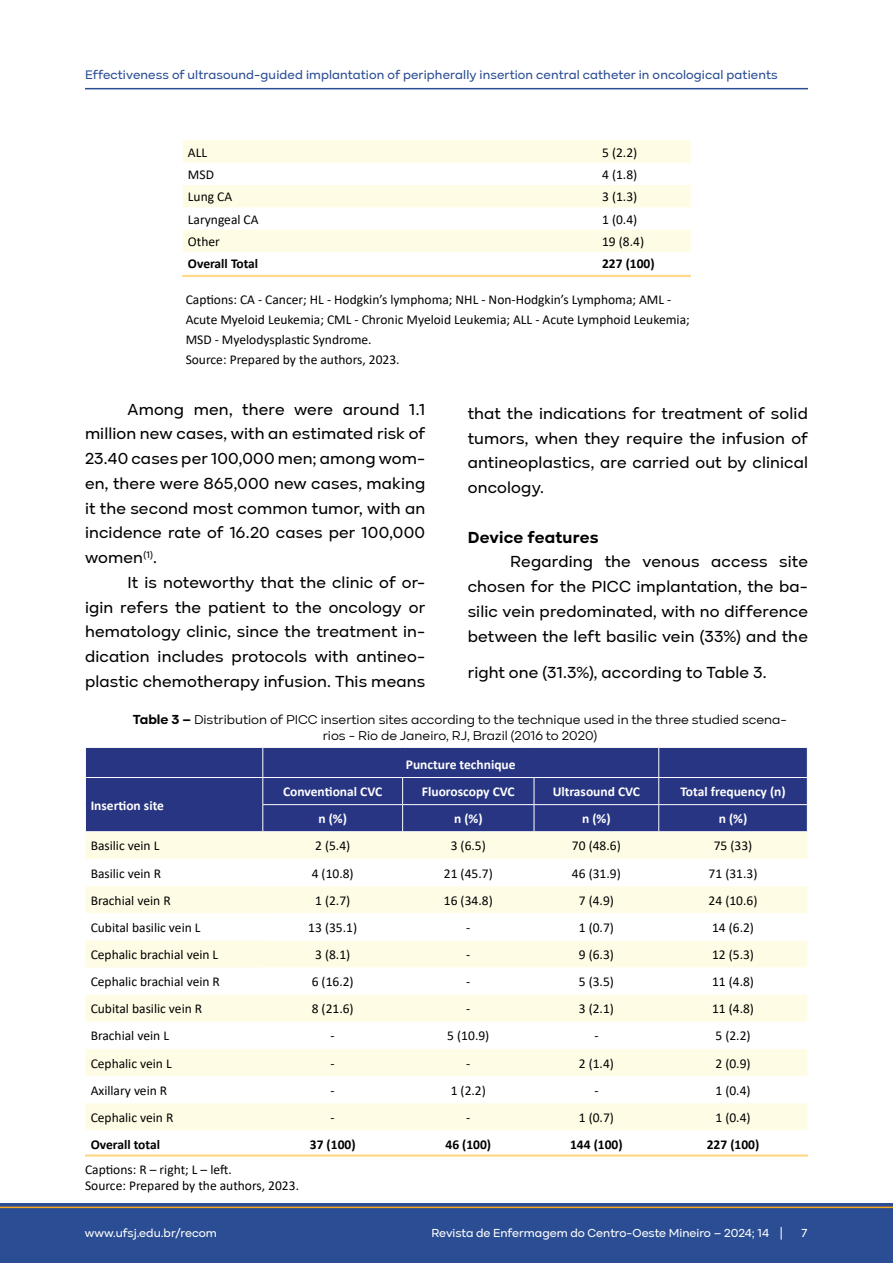
<style>
.page{position:relative;width:893px;height:1263px;background:#fff}
.page>*{position:absolute;margin:0;border:0;box-sizing:border-box;transform-origin:0 0}
.Texto_artigo{font:500 16.5px/24.8px "Kinetika";letter-spacing:.01em;color:#000;text-align:justify}
.Texto_artigo-2{font:700 16.5px "Kinetika";letter-spacing:.01em;color:#000}
.t1{font:13.5px/20.2px "Calibri";color:#000}
.Tit_Tabelas{font:13.5px/16.2px "Kinetika";color:#020203;text-align:center}
.t2{font:700 13.5px "Calibri";color:#fff}
.t3{font:700 13.5px "Calibri";color:#000}
.t4{font:500 12.75px "Kinetika";letter-spacing:.01em;color:#2a4d93}
.t5{font:500 12px "Kinetika";color:#fff}
.s1{font-weight:700}
</style>
<div class="page">
<div style="left:0;top:1203px;width:893px;height:60px;background:#2a4d93"></div>
<hr style="left:0;top:1206px;width:893px;height:2px;background:#f7a51c">
<hr style="left:85px;top:88px;width:723px;height:1px;background:#2a4d93">
<hr style="left:182px;top:275px;width:509px;height:2px;background:#ffd887">
<svg style="left:183px;top:140px;width:508px;height:112px;fill:#fffce5"></svg>
<div style="left:86px;top:748px;width:721px;height:83px;background:#283583"></div>
<div style="left:85px;top:832px;width:722px;height:27px;background:#fffce5"></div>
<svg style="left:85px;top:886px;width:722px;height:244px;fill:#fffce5"></svg>
<hr style="left:85px;top:777px;width:178px;height:1px;background:#fff">
<hr style="left:263px;top:777px;width:140px;height:1px;background:#fff">
<hr style="left:403px;top:777px;width:131px;height:1px;background:#fff">
<hr style="left:534px;top:777px;width:125px;height:1px;background:#fff">
<hr style="left:659px;top:777px;width:149px;height:1px;background:#fff">
<hr style="left:262px;top:804px;width:141px;height:1px;background:#fff">
<svg style="left:262px;top:748px;width:1px;height:83px"></svg>
<hr style="left:403px;top:804px;width:131px;height:1px;background:#fff">
<svg style="left:402px;top:778px;width:1px;height:53px"></svg>
<hr style="left:534px;top:804px;width:125px;height:1px;background:#fff">
<svg style="left:534px;top:778px;width:1px;height:53px"></svg>
<hr style="left:659px;top:804px;width:149px;height:1px;background:#fff">
<svg style="left:658px;top:748px;width:1px;height:83px"></svg>
<svg style="left:807px;top:748px;width:1px;height:83px"></svg>
<hr style="left:85px;top:1154px;width:723px;height:3px;background:#ffd887">
<p class="t4" style="left:85px;top:67px;width:694px">Effectiveness of ultrasound-guided implantation of peripherally insertion central catheter in oncological patients</p>
<p class="t1" style="left:188px;top:142px;width:21px">ALL</p>
<p class="t1" style="left:602px;top:142px;width:37px">5 (2.2)</p>
<p class="t1" style="left:188px;top:164px;width:28px">MSD</p>
<p class="t1" style="left:602px;top:164px;width:37px">4 (1.8)</p>
<p class="t1" style="left:188px;top:186px;width:46px">Lung CA</p>
<p class="t1" style="left:602px;top:186px;width:37px">3 (1.3)</p>
<p class="t1" style="left:188px;top:209px;width:72px">Laryngeal CA</p>
<p class="t1" style="left:602px;top:209px;width:37px">1 (0.4)</p>
<p class="t1" style="left:188px;top:231px;width:33px">Other</p>
<p class="t1" style="left:602px;top:231px;width:44px">19 (8.4)</p>
<p class="t3" style="left:188px;top:254px;width:72px">Overall Total</p>
<p class="t3" style="left:602px;top:254px;width:54px">227 (100)</p>
<p class="t1" style="left:186px;top:289px;width:506px">Captions: CA - Cancer; HL - Hodgkin’s lymphoma; NHL - Non-Hodgkin’s Lymphoma; AML -<br>Acute Myeloid Leukemia; CML - Chronic Myeloid Leukemia; ALL - Acute Lymphoid Leukemia;<br>MSD - Myelodysplastic Syndrome.</p>
<p class="t1" style="left:186px;top:349px;width:216px">Source: Prepared by the authors, 2023.</p>
<p class="Texto_artigo" style="left:85px;top:396px;width:342px;text-indent:43px">Among men, there were around 1.1 million new cases, with an estimated risk of 23.40 cases per 100,000 men; among wom&shy;en, there were 865,000 new cases, making it the second most common tumor, with an incidence rate of 16.20 cases per 100,000 women<sup>(1)</sup>.</p>
<p class="Texto_artigo" style="left:85px;top:570px;width:342px;text-indent:43px">It is noteworthy that the clinic of or&shy;igin refers the patient to the oncology or hematology clinic, since the treatment in&shy;dication includes protocols with antineo&shy;plastic chemotherapy infusion. This means</p>
<p class="Texto_artigo" style="left:468px;top:401px;width:342px">that the indications for treatment of solid tumors, when they require the infusion of antineoplastics, are carried out by clinical oncology.</p>
<p class="Texto_artigo-2" style="left:468px;top:527px;width:132px">Device features</p>
<p class="Texto_artigo" style="left:468px;top:549px;width:342px;text-indent:43px">Regarding the venous access site chosen for the PICC implantation, the ba&shy;silic vein predominated, with no difference between the left basilic vein (33%) and the</p>
<p class="Texto_artigo" style="left:468px;top:659px;width:300px">right one (31.3%), according to Table 3.</p>
<p class="Tit_Tabelas" style="left:133px;top:711px;width:655px"><span class="s1">Table 3 –</span> Distribution of PICC insertion sites according to the technique used in the three studied scena&shy;rios - Rio de Janeiro, RJ, Brazil (2016 to 2020)</p>
<p class="t2" style="left:91px;top:796px;width:75px">Insertion site</p>
<p class="t2" style="left:406px;top:755px;width:111px">Puncture technique</p>
<p class="t2" style="left:283px;top:782px;width:101px">Conventional CVC</p>
<p class="t2" style="left:422px;top:782px;width:94px">Fluoroscopy CVC</p>
<p class="t2" style="left:553px;top:782px;width:89px">Ultrasound CVC</p>
<p class="t2" style="left:680px;top:782px;width:107px">Total frequency (n)</p>
<p class="t2" style="left:318px;top:809px;width:30px">n (%)</p>
<p class="t2" style="left:454px;top:809px;width:30px">n (%)</p>
<p class="t2" style="left:582px;top:809px;width:30px">n (%)</p>
<p class="t2" style="left:719px;top:809px;width:30px">n (%)</p>
<p class="t1" style="left:91px;top:835px;width:70px">Basilic vein L</p>
<p class="t1" style="left:315px;top:835px;width:37px">2 (5.4)</p>
<p class="t1" style="left:451px;top:835px;width:37px">3 (6.5)</p>
<p class="t1" style="left:572px;top:835px;width:50px">70 (48.6)</p>
<p class="t1" style="left:714px;top:835px;width:40px">75 (33)</p>
<p class="t1" style="left:91px;top:863px;width:72px">Basilic vein R</p>
<p class="t1" style="left:312px;top:863px;width:44px">4 (10.8)</p>
<p class="t1" style="left:444px;top:863px;width:50px">21 (45.7)</p>
<p class="t1" style="left:572px;top:863px;width:50px">46 (31.9)</p>
<p class="t1" style="left:709px;top:863px;width:50px">71 (31.3)</p>
<p class="t1" style="left:91px;top:890px;width:82px">Brachial vein R</p>
<p class="t1" style="left:315px;top:890px;width:37px">1 (2.7)</p>
<p class="t1" style="left:444px;top:890px;width:50px">16 (34.8)</p>
<p class="t1" style="left:579px;top:890px;width:37px">7 (4.9)</p>
<p class="t1" style="left:709px;top:890px;width:50px">24 (10.6)</p>
<p class="t1" style="left:91px;top:917px;width:111px">Cubital basilic vein L</p>
<p class="t1" style="left:308px;top:917px;width:50px">13 (35.1)</p>
<p class="t1" style="left:466px;top:917px;width:6px">-</p>
<p class="t1" style="left:579px;top:917px;width:37px">1 (0.7)</p>
<p class="t1" style="left:712px;top:917px;width:44px">14 (6.2)</p>
<p class="t1" style="left:91px;top:944px;width:129px">Cephalic brachial vein L</p>
<p class="t1" style="left:315px;top:944px;width:37px">3 (8.1)</p>
<p class="t1" style="left:466px;top:944px;width:6px">-</p>
<p class="t1" style="left:579px;top:944px;width:37px">9 (6.3)</p>
<p class="t1" style="left:712px;top:944px;width:44px">12 (5.3)</p>
<p class="t1" style="left:91px;top:971px;width:131px">Cephalic brachial vein R</p>
<p class="t1" style="left:312px;top:971px;width:44px">6 (16.2)</p>
<p class="t1" style="left:466px;top:971px;width:6px">-</p>
<p class="t1" style="left:579px;top:971px;width:37px">5 (3.5)</p>
<p class="t1" style="left:712px;top:971px;width:44px">11 (4.8)</p>
<p class="t1" style="left:91px;top:998px;width:113px">Cubital basilic vein R</p>
<p class="t1" style="left:312px;top:998px;width:44px">8 (21.6)</p>
<p class="t1" style="left:466px;top:998px;width:6px">-</p>
<p class="t1" style="left:579px;top:998px;width:37px">3 (2.1)</p>
<p class="t1" style="left:712px;top:998px;width:44px">11 (4.8)</p>
<p class="t1" style="left:91px;top:1025px;width:80px">Brachial vein L</p>
<p class="t1" style="left:331px;top:1025px;width:6px">-</p>
<p class="t1" style="left:447px;top:1025px;width:44px">5 (10.9)</p>
<p class="t1" style="left:594px;top:1025px;width:6px">-</p>
<p class="t1" style="left:715px;top:1025px;width:37px">5 (2.2)</p>
<p class="t1" style="left:91px;top:1053px;width:83px">Cephalic vein L</p>
<p class="t1" style="left:331px;top:1053px;width:6px">-</p>
<p class="t1" style="left:466px;top:1053px;width:6px">-</p>
<p class="t1" style="left:579px;top:1053px;width:37px">2 (1.4)</p>
<p class="t1" style="left:715px;top:1053px;width:37px">2 (0.9)</p>
<p class="t1" style="left:91px;top:1080px;width:78px">Axillary vein R</p>
<p class="t1" style="left:331px;top:1080px;width:6px">-</p>
<p class="t1" style="left:451px;top:1080px;width:37px">1 (2.2)</p>
<p class="t1" style="left:594px;top:1080px;width:6px">-</p>
<p class="t1" style="left:715px;top:1080px;width:37px">1 (0.4)</p>
<p class="t1" style="left:91px;top:1107px;width:84px">Cephalic vein R</p>
<p class="t1" style="left:331px;top:1107px;width:6px">-</p>
<p class="t1" style="left:466px;top:1107px;width:6px">-</p>
<p class="t1" style="left:579px;top:1107px;width:37px">1 (0.7)</p>
<p class="t1" style="left:715px;top:1107px;width:37px">1 (0.4)</p>
<p class="t3" style="left:91px;top:1135px;width:71px">Overall total</p>
<p class="t3" style="left:310px;top:1135px;width:47px">37 (100)</p>
<p class="t3" style="left:445px;top:1135px;width:47px">46 (100)</p>
<p class="t3" style="left:570px;top:1135px;width:54px">144 (100)</p>
<p class="t3" style="left:707px;top:1135px;width:54px">227 (100)</p>
<p class="t1" style="left:85px;top:1159px;width:148px">Captions: R – right; L – left.</p>
<p class="t1" style="left:85px;top:1175px;width:216px">Source: Prepared by the authors, 2023.</p>
<p class="t5" style="left:85px;top:1226px;width:134px">www.ufsj.edu.br/recom</p>
<p class="t5" style="left:431px;top:1226px;width:353px">Revista de Enfermagem do Centro-Oeste Mineiro – 2024; 14 |</p>
<p class="t5" style="left:801px;top:1226px;width:7px">7</p>
</div>
